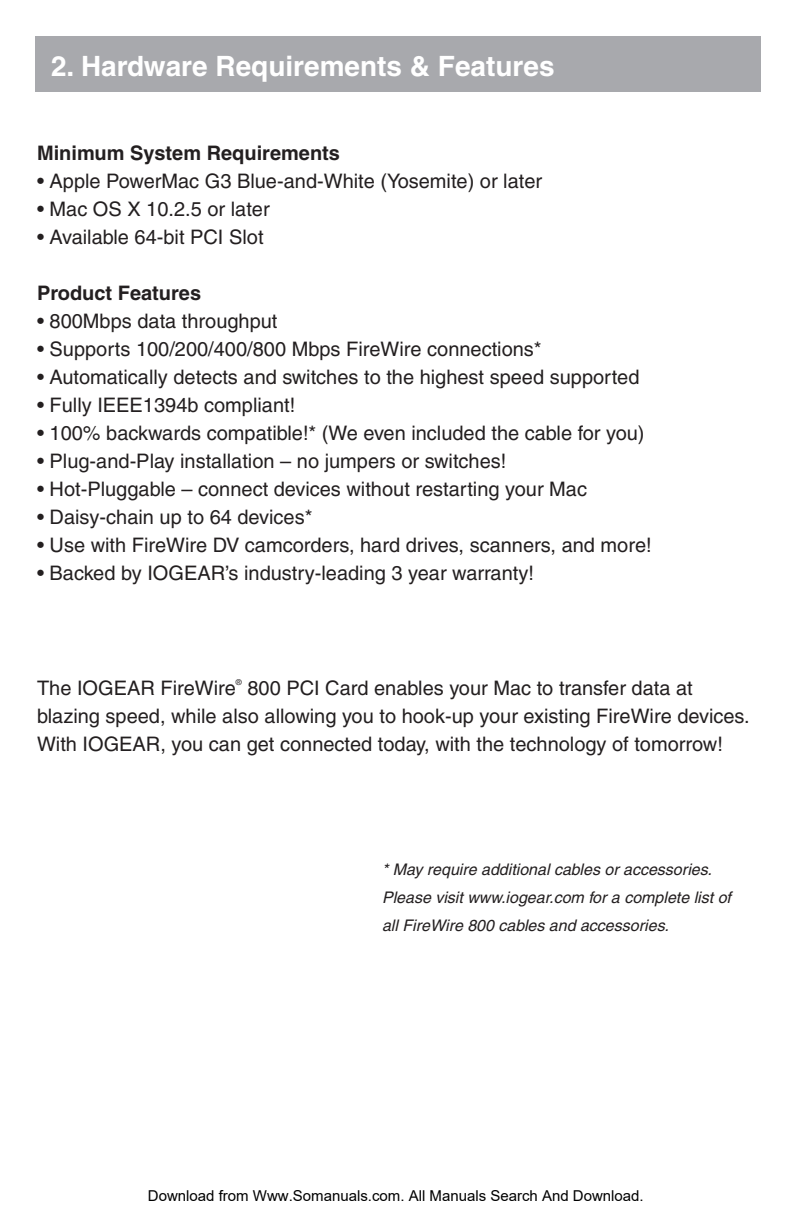
<style>
.page{position:relative;width:792px;height:1224px;background:#fff}
.page>*{position:absolute;margin:0;border:0;box-sizing:border-box;transform-origin:0 0}
.t1{font:700 28px "Helvetica";color:#fff}
.t2{font:20px/28px "Helvetica";color:#231f20}
.t3{font:700 20px "Helvetica";color:#231f20}
.t4{font:italic 16px/28px "Helvetica";color:#231f20}
.t5{font:15px "Arial";color:#000}
.t6{font:8px "Helvetica";color:#231f20}
</style>
<div class="page">
<div style="left:35px;top:36px;width:725px;height:55px;background:#a8a9ad"></div>
<h1 class="t1" style="left:51px;top:49px;width:505px">2. Hardware Requirements &amp; Features</h1>
<p class="t3" style="left:37px;top:141px;width:304px">Minimum System Requirements</p>
<p class="t2" style="left:37px;top:167px;width:507px">• Apple PowerMac G3 Blue-and-White (Yosemite) or later</p>
<p class="t2" style="left:37px;top:195px;width:234px">• Mac OS X 10.2.5 or later</p>
<p class="t2" style="left:37px;top:223px;width:228px">• Available 64-bit PCI Slot</p>
<p class="t3" style="left:37px;top:281px;width:166px">Product Features</p>
<p class="t2" style="left:37px;top:307px;width:242px">• 800Mbps data throughput</p>
<p class="t2" style="left:37px;top:335px;width:506px">• Supports 100/200/400/800 Mbps FireWire connections*</p>
<p class="t2" style="left:37px;top:363px;width:604px">• Automatically detects and switches to the highest speed supported</p>
<p class="t2" style="left:37px;top:391px;width:260px">• Fully IEEE1394b compliant!</p>
<p class="t2" style="left:37px;top:419px;width:609px">• 100% backwards compatible!* (We even included the cable for you)</p>
<p class="t2" style="left:37px;top:447px;width:471px">• Plug-and-Play installation – no jumpers or switches!</p>
<p class="t2" style="left:37px;top:475px;width:551px">• Hot-Pluggable – connect devices without restarting your Mac</p>
<p class="t2" style="left:37px;top:503px;width:277px">• Daisy-chain up to 64 devices*</p>
<p class="t2" style="left:37px;top:531px;width:616px">• Use with FireWire DV camcorders, hard drives, scanners, and more!</p>
<p class="t2" style="left:37px;top:559px;width:498px">• Backed by IOGEAR’s industry-leading 3 year warranty!</p>
<p class="t2" style="left:37px;top:674px;width:200px">The IOGEAR FireWire</p>
<p class="t6" style="left:236px;top:678px;width:7px">®</p>
<p class="t2" style="left:37px;top:674px;width:714px;text-indent:210px">800 PCI Card enables your Mac to transfer data at blazing speed, while also allowing you to hook-up your existing FireWire devices.<br>With IOGEAR, you can get connected today, with the technology of tomorrow!</p>
<p class="t4" style="left:382px;top:855px;width:350px">* May require additional cables or accessories.<br>Please visit www.iogear.com for a complete list of all FireWire 800 cables and accessories.</p>
<p class="t5" style="left:148px;top:1187px;width:497px">Download from Www.Somanuals.com. All Manuals Search And Download.</p>
</div>
